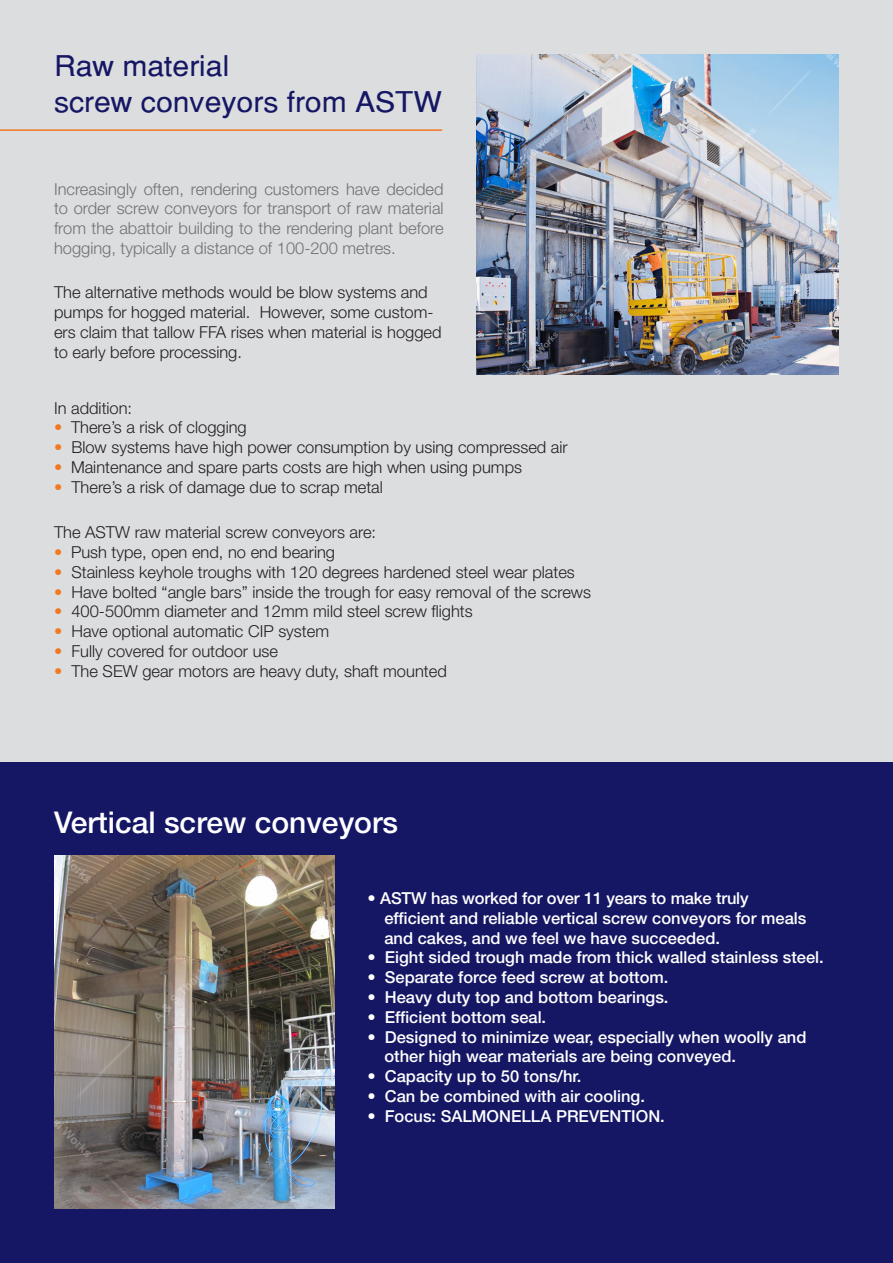
<style>
.page{position:relative;width:893px;height:1263px;background:#dcdddf}
.page>*{position:absolute;margin:0;border:0;box-sizing:border-box;transform-origin:0 0}
.Paragraph_Style_1{font:500 30px "Helvetica Neue LT Std";color:#fff}
.Blue_Headline{font:28.5px "Helvetica";color:#151764;scale:1.05 1}
.Back_text_11pt{font:300 16.5px/19.8px "Helvetica Neue LT Std";color:#231f20}
.Paragraph_Style_1-2{font:500 16.5px/19.8px "Helvetica Neue LT Std";color:#fff}
.Gray_text_11pt{font:300 16.5px/19.8px "Helvetica Neue LT Std";color:#717275;text-align:justify}
.s1{color:#f47721}
</style>
<div class="page">
<div style="left:0;top:762px;width:893px;height:501px;background:#151764"></div>
<hr style="left:0;top:129px;width:442px;height:2px;background:#f47721">
<img style="left:476px;top:54px;width:363px;height:320px">
<img style="left:54px;top:855px;width:281px;height:354px">
<p class="Blue_Headline" style="left:54px;top:49px;width:168px">Raw material</p>
<p class="Blue_Headline" style="left:54px;top:85px;width:371px">screw conveyors from ASTW</p>
<p class="Gray_text_11pt" style="left:54px;top:179px;width:391px">Increasingly often, rendering customers have decided to order screw conveyors for transport of raw material from the abattoir building to the rendering plant before hogging, typically a distance of 100-200 metres.</p>
<p class="Back_text_11pt" style="left:54px;top:282px;width:389px">The alternative methods would be blow systems and pumps for hogged material. However, some custom&shy;ers claim that tallow FFA rises when material is hogged to early before processing.</p>
<p class="Back_text_11pt" style="left:54px;top:397px;width:80px">In addition:</p>
<p class="Back_text_11pt" style="left:54px;top:417px;width:194px"><span class="s1">•</span> There’s a risk of clogging</p>
<p class="Back_text_11pt" style="left:54px;top:437px;width:515px"><span class="s1">•</span> Blow systems have high power consumption by using compressed air</p>
<p class="Back_text_11pt" style="left:54px;top:457px;width:470px"><span class="s1">•</span> Maintenance and spare parts costs are high when using pumps</p>
<p class="Back_text_11pt" style="left:54px;top:477px;width:330px"><span class="s1">•</span> There’s a risk of damage due to scrap metal</p>
<p class="Back_text_11pt" style="left:54px;top:522px;width:324px">The ASTW raw material screw conveyors are:</p>
<p class="Back_text_11pt" style="left:54px;top:542px;width:283px"><span class="s1">•</span> Push type, open end, no end bearing</p>
<p class="Back_text_11pt" style="left:54px;top:562px;width:522px"><span class="s1">•</span> Stainless keyhole troughs with 120 degrees hardened steel wear plates</p>
<p class="Back_text_11pt" style="left:54px;top:581px;width:539px"><span class="s1">•</span> Have bolted “angle bars” inside the trough for easy removal of the screws</p>
<p class="Back_text_11pt" style="left:54px;top:601px;width:420px"><span class="s1">•</span> 400-500mm diameter and 12mm mild steel screw flights</p>
<p class="Back_text_11pt" style="left:54px;top:621px;width:277px"><span class="s1">•</span> Have optional automatic CIP system</p>
<p class="Back_text_11pt" style="left:54px;top:641px;width:226px"><span class="s1">•</span> Fully covered for outdoor use</p>
<p class="Back_text_11pt" style="left:54px;top:661px;width:394px"><span class="s1">•</span> The SEW gear motors are heavy duty, shaft mounted</p>
<p class="Paragraph_Style_1" style="left:54px;top:804px;width:346px">Vertical screw conveyors</p>
<p class="Paragraph_Style_1-2" style="left:367px;top:888px;width:383px">• ASTW has worked for over 11 years to make truly</p>
<p class="Paragraph_Style_1-2" style="left:384px;top:908px;width:423px">efficient and reliable vertical screw conveyors for meals and cakes, and we feel we have succeeded.</p>
<p class="Paragraph_Style_1-2" style="left:367px;top:947px;width:458px">• Eight sided trough made from thick walled stainless steel.</p>
<p class="Paragraph_Style_1-2" style="left:367px;top:967px;width:303px">• Separate force feed screw at bottom.</p>
<p class="Paragraph_Style_1-2" style="left:367px;top:987px;width:303px">• Heavy duty top and bottom bearings.</p>
<p class="Paragraph_Style_1-2" style="left:367px;top:1007px;width:180px">• Efficient bottom seal.</p>
<p class="Paragraph_Style_1-2" style="left:384px;top:1027px;width:423px;text-indent:-17px">• Designed to minimize wear, especially when woolly and other high wear materials are being conveyed.</p>
<p class="Paragraph_Style_1-2" style="left:367px;top:1066px;width:215px">• Capacity up to 50 tons/hr.</p>
<p class="Paragraph_Style_1-2" style="left:367px;top:1086px;width:279px">• Can be combined with air cooling.</p>
<p class="Paragraph_Style_1-2" style="left:367px;top:1106px;width:299px">• Focus: SALMONELLA PREVENTION.</p>
</div>
